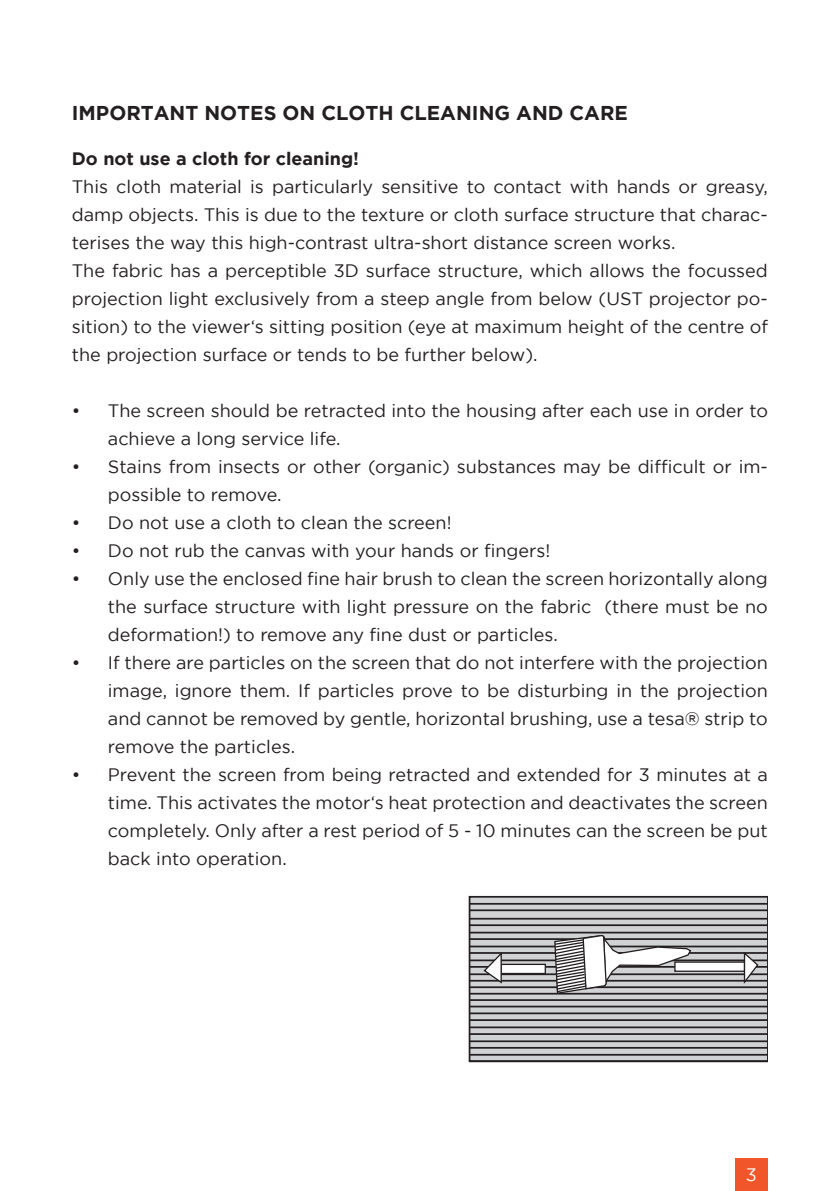
<style>
.page{position:relative;width:840px;height:1191px;background:#fff}
.page>*{position:absolute;margin:0;border:0;box-sizing:border-box;transform-origin:0 0}
.t1{font:700 20px "Gotham";color:#231f20}
.t2{font:18px/28px "Gotham";color:#231f20}
.t3{font:700 18px "Gotham";color:#231f20}
.t4{font:18px "Gotham";color:#fff}
</style>
<div class="page">
<div style="left:734px;top:1158px;width:33px;height:33px;background:#f1562a"></div>
<svg style="left:471px;top:899px;width:293px;height:160px;background:#c5c5c7"></svg>
<div style="left:468px;top:896px;width:299px;height:166px;border:2px solid #231f20"></div>
<hr style="left:469px;top:903px;width:298px;height:1px;background:#231f20">
<hr style="left:469px;top:909px;width:298px;height:2px;background:#231f20">
<hr style="left:469px;top:918px;width:298px;height:1px;background:#231f20">
<hr style="left:469px;top:924px;width:298px;height:2px;background:#231f20">
<hr style="left:469px;top:931px;width:298px;height:2px;background:#231f20">
<hr style="left:469px;top:938px;width:298px;height:2px;background:#231f20">
<hr style="left:469px;top:945px;width:298px;height:2px;background:#231f20">
<hr style="left:469px;top:952px;width:298px;height:1px;background:#231f20">
<hr style="left:469px;top:959px;width:298px;height:2px;background:#231f20">
<hr style="left:469px;top:966px;width:298px;height:1px;background:#231f20">
<hr style="left:469px;top:973px;width:298px;height:2px;background:#231f20">
<hr style="left:469px;top:980px;width:298px;height:1px;background:#231f20">
<hr style="left:469px;top:986px;width:298px;height:2px;background:#231f20">
<hr style="left:469px;top:992px;width:298px;height:2px;background:#231f20">
<hr style="left:469px;top:999px;width:298px;height:2px;background:#231f20">
<hr style="left:469px;top:1005px;width:298px;height:2px;background:#231f20">
<hr style="left:469px;top:1012px;width:298px;height:2px;background:#231f20">
<hr style="left:469px;top:1019px;width:298px;height:2px;background:#231f20">
<hr style="left:469px;top:1026px;width:298px;height:2px;background:#231f20">
<hr style="left:469px;top:1033px;width:298px;height:2px;background:#231f20">
<hr style="left:469px;top:1040px;width:298px;height:2px;background:#231f20">
<hr style="left:469px;top:1047px;width:298px;height:1px;background:#231f20">
<hr style="left:469px;top:1054px;width:298px;height:1px;background:#231f20">
<hr style="left:469px;top:1060px;width:298px;height:2px;background:#231f20">
<svg style="left:553px;top:895px;width:138px;height:98px"></svg>
<div style="left:674px;top:962px;width:70px;height:9px;background:#fff"></div>
<div style="left:674px;top:961px;width:70px;height:11px;border:1px solid #231f20"></div>
<svg style="left:742px;top:951px;width:17px;height:35px"></svg>
<div style="left:501px;top:964px;width:44px;height:9px;background:#fff"></div>
<div style="left:500px;top:963px;width:45px;height:11px;border:1px solid #231f20"></div>
<svg style="left:482px;top:950px;width:20px;height:34px"></svg>
<p class="t1" style="left:72px;top:101px;width:557px">IMPORTANT NOTES ON CLOTH CLEANING AND CARE</p>
<p class="t3" style="left:72px;top:148px;width:288px">Do not use a cloth for cleaning!</p>
<p class="t2" style="left:72px;top:172px;width:697px">This cloth material is particularly sensitive to contact with hands or greasy, damp objects. This is due to the texture or cloth surface structure that charac&shy;terises the way this high-contrast ultra-short distance screen works.<br>The fabric has a perceptible 3D surface structure, which allows the focussed projection light exclusively from a steep angle from below (UST projector po&shy;sition) to the viewer‘s sitting position (eye at maximum height of the centre of the projection surface or tends to be further below).</p>
<p class="t2" style="left:108px;top:396px;width:661px;text-indent:-36px">• The screen should be retracted into the housing after each use in order to achieve a long service life.</p>
<p class="t2" style="left:108px;top:452px;width:661px;text-indent:-36px">• Stains from insects or other (organic) substances may be difficult or im&shy;possible to remove.</p>
<p class="t2" style="left:72px;top:508px;width:381px">• Do not use a cloth to clean the screen!</p>
<p class="t2" style="left:72px;top:536px;width:479px">• Do not rub the canvas with your hands or fingers!</p>
<p class="t2" style="left:108px;top:564px;width:661px;text-align:justify;text-indent:-36px">• Only use the enclosed fine hair brush to clean the screen horizontally along the surface structure with light pressure on the fabric (there must be no deformation!) to remove any fine dust or particles.</p>
<p class="t2" style="left:108px;top:648px;width:661px;text-align:justify;text-indent:-36px">• If there are particles on the screen that do not interfere with the projection image, ignore them. If particles prove to be disturbing in the projection and cannot be removed by gentle, horizontal brushing, use a tesa® strip to remove the particles.</p>
<p class="t2" style="left:108px;top:760px;width:661px;text-align:justify;text-indent:-36px">• Prevent the screen from being retracted and extended for 3 minutes at a time. This activates the motor‘s heat protection and deactivates the screen completely. Only after a rest period of 5 - 10 minutes can the screen be put back into operation.</p>
<p class="t4" style="left:745px;top:1164px;width:13px">3</p>
</div>
